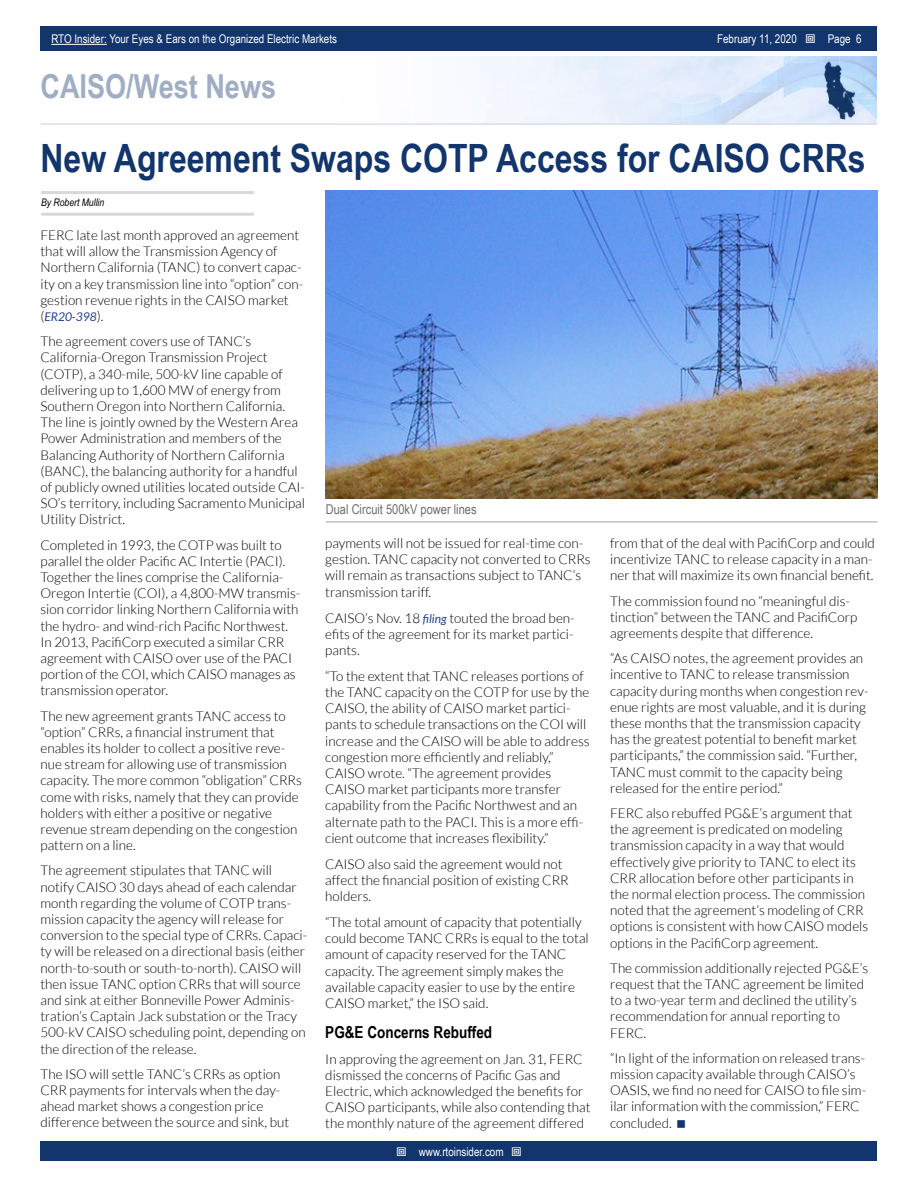
<style>
.page{position:relative;width:918px;height:1188px;background:#fff}
.page>*{position:absolute;margin:0;border:0;box-sizing:border-box;transform-origin:0 0}
.t1{font:700 39px "Arial Narrow";color:#11356c}
.t2{font:700 33px "Arial Narrow";color:#a0aec4}
.t3{font:700 16.5px "Arial Narrow";color:#000}
.t4{font:300 13.5px/16.2px "Lato";color:#000}
.t5{font:13.5px "Arial Narrow";color:#6d6e71}
.t6{font:12px "Arial Narrow";color:#fff}
.t7{font:italic 12px "Lato";color:#25408f}
.t8{font:italic 10.5px "Arial Narrow";color:#000}
.s1{font-weight:300;font-style:normal;font-size:13.5px;color:#000}
.s2{font-weight:400;font-style:italic;font-size:12px;color:#25408f}
</style>
<div class="page">
<div style="left:41px;top:1142px;width:836px;height:19px;background:#11356c"></div>
<div style="left:41px;top:27px;width:836px;height:24px;background:#11356c"></div>
<hr style="left:51px;top:44px;width:56px;height:1px;background:#fff">
<img style="left:474px;top:56px;width:403px;height:67px">
<hr style="left:40px;top:123px;width:837px;height:2px;background:#d6deec">
<hr style="left:41px;top:191px;width:213px;height:3px;background:#d8d8d8">
<hr style="left:41px;top:213px;width:213px;height:3px;background:#d8d8d8">
<hr style="left:326px;top:521px;width:551px;height:2px;background:#bfbfbf">
<img style="left:325px;top:190px;width:552px;height:309px">
<p class="t6" style="left:51px;top:30px;width:287px">RTO Insider: Your Eyes &amp; Ears on the Organized Electric Markets</p>
<p class="t6" style="left:717px;top:30px;width:81px">February 11, 2020</p>
<p class="t6" style="left:828px;top:30px;width:35px">Page 6</p>
<h2 class="t2" style="left:40px;top:61px;width:237px">CAISO/West News</h2>
<h1 class="t1" style="left:40px;top:129px;width:827px">New Agreement Swaps COTP Access for CAISO CRRs</h1>
<p class="t8" style="left:41px;top:195px;width:65px">By Robert Mullin</p>
<p class="t4" style="left:40px;top:227px;width:264px">FERC late last month approved an agreement that will allow the Transmission Agency of Northern California (TANC) to convert capac&shy;ity on a key transmission line into “option” con&shy;gestion revenue rights in the CAISO market</p>
<p class="t7" style="left:40px;top:310px;width:64px"><span class="s1">(</span>ER20-398<span class="s1">).</span></p>
<p class="t4" style="left:40px;top:333px;width:266px">The agreement covers use of TANC’s California-Oregon Transmission Project (COTP), a 340-mile, 500-kV line capable of delivering up to 1,600 MW of energy from Southern Oregon into Northern California.<br>The line is jointly owned by the Western Area Power Administration and members of the Balancing Authority of Northern California (BANC), the balancing authority for a handful of publicly owned utilities located outside CAI-SO’s territory, including Sacramento Municipal Utility District.</p>
<p class="t4" style="left:40px;top:537px;width:261px">Completed in 1993, the COTP was built to parallel the older Pacific AC Intertie (PACI).<br>Together the lines comprise the California-Oregon Intertie (COI), a 4,800-MW transmis&shy;sion corridor linking Northern California with the hydro- and wind-rich Pacific Northwest.<br>In 2013, PacifiCorp executed a similar CRR agreement with CAISO over use of the PACI portion of the COI, which CAISO manages as transmission operator.</p>
<p class="t4" style="left:40px;top:708px;width:263px">The new agreement grants TANC access to “option” CRRs, a financial instrument that enables its holder to collect a positive reve&shy;nue stream for allowing use of transmission capacity. The more common “obligation” CRRs come with risks, namely that they can provide holders with either a positive or negative revenue stream depending on the congestion pattern on a line.</p>
<p class="t4" style="left:40px;top:862px;width:268px">The agreement stipulates that TANC will notify CAISO 30 days ahead of each calendar month regarding the volume of COTP trans&shy;mission capacity the agency will release for conversion to the special type of CRRs. Capaci&shy;ty will be released on a directional basis (either north-to-south or south-to-north). CAISO will then issue TANC option CRRs that will source and sink at either Bonneville Power Adminis&shy;tration’s Captain Jack substation or the Tracy 500-kV CAISO scheduling point, depending on the direction of the release.</p>
<p class="t4" style="left:40px;top:1066px;width:250px">The ISO will settle TANC’s CRRs as option CRR payments for intervals when the day&shy;ahead market shows a congestion price difference between the source and sink, but</p>
<p class="t5" style="left:326px;top:500px;width:152px">Dual Circuit 500kV power lines</p>
<p class="t4" style="left:325px;top:535px;width:267px">payments will not be issued for real-time con&shy;gestion. TANC capacity not converted to CRRs will remain as transactions subject to TANC’s transmission tariff.</p>
<p class="t4" style="left:325px;top:610px;width:251px;text-align:justify">CAISO’s Nov. 18 <span class="s2">filing</span> touted the broad ben&shy;efits of the agreement for its market partici&shy;pants.</p>
<p class="t4" style="left:325px;top:668px;width:266px">“To the extent that TANC releases portions of the TANC capacity on the COTP for use by the CAISO, the ability of CAISO market partici&shy;pants to schedule transactions on the COI will increase and the CAISO will be able to address congestion more efficiently and reliably,” CAISO wrote. “The agreement provides CAISO market participants more transfer capability from the Pacific Northwest and an alternate path to the PACI. This is a more effi&shy;cient outcome that increases flexibility.”</p>
<p class="t4" style="left:325px;top:856px;width:245px">CAISO also said the agreement would not affect the financial position of existing CRR holders.</p>
<p class="t4" style="left:325px;top:914px;width:265px">“The total amount of capacity that potentially could become TANC CRRs is equal to the total amount of capacity reserved for the TANC capacity. The agreement simply makes the available capacity easier to use by the entire CAISO market,” the ISO said.</p>
<p class="t3" style="left:325px;top:1019px;width:168px">PG&amp;E Concerns Rebuffed</p>
<p class="t4" style="left:325px;top:1051px;width:267px">In approving the agreement on Jan. 31, FERC dismissed the concerns of Pacific Gas and Electric, which acknowledged the benefits for CAISO participants, while also contending that the monthly nature of the agreement differed</p>
<p class="t6" style="left:419px;top:1143px;width:86px">www.rtoinsider.com</p>
<p class="t4" style="left:610px;top:535px;width:266px">from that of the deal with PacifiCorp and could incentivize TANC to release capacity in a man&shy;ner that will maximize its own financial benefit.</p>
<p class="t4" style="left:610px;top:593px;width:249px">The commission found no “meaningful dis&shy;tinction” between the TANC and PacifiCorp agreements despite that difference.</p>
<p class="t4" style="left:610px;top:650px;width:260px">“As CAISO notes, the agreement provides an incentive to TANC to release transmission capacity during months when congestion rev&shy;enue rights are most valuable, and it is during these months that the transmission capacity has the greatest potential to benefit market participants,” the commission said. “Further, TANC must commit to the capacity being released for the entire period.”</p>
<p class="t4" style="left:610px;top:805px;width:260px">FERC also rebuffed PG&amp;E’s argument that the agreement is predicated on modeling transmission capacity in a way that would effectively give priority to TANC to elect its CRR allocation before other participants in the normal election process. The commission noted that the agreement’s modeling of CRR options is consistent with how CAISO models options in the PacifiCorp agreement.</p>
<p class="t4" style="left:610px;top:960px;width:260px">The commission additionally rejected PG&amp;E’s request that the TANC agreement be limited to a two-year term and declined the utility’s recommendation for annual reporting to FERC.</p>
<p class="t4" style="left:610px;top:1050px;width:258px">“In light of the information on released trans&shy;mission capacity available through CAISO’s OASIS, we find no need for CAISO to file sim&shy;ilar information with the commission,” FERC concluded.</p>
</div>
